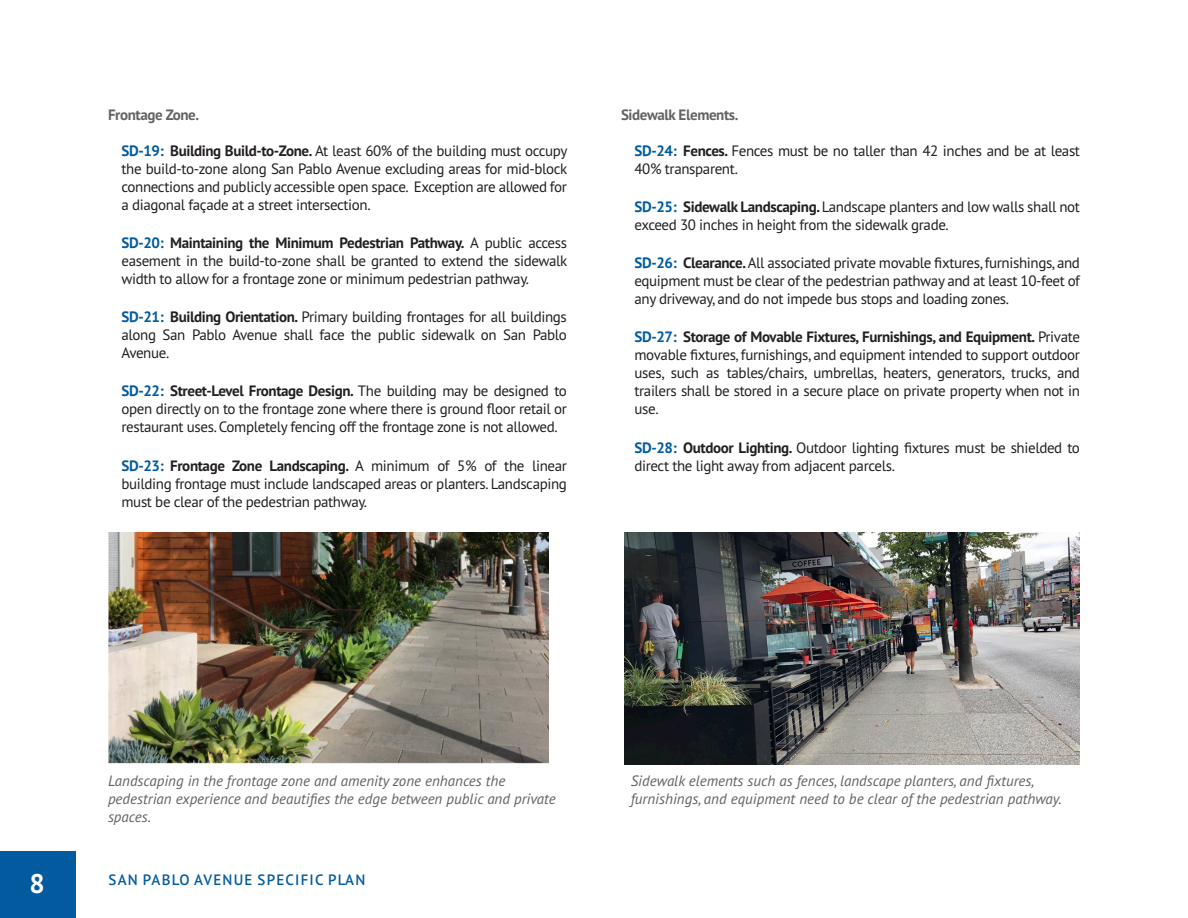
<style>
.page{position:relative;width:1188px;height:918px;background:#fff}
.page>*{position:absolute;margin:0;border:0;box-sizing:border-box;transform-origin:0 0}
.t1{font:700 27px "PT Sans Pro";color:#fff}
.t2{font:15px/18px "PT Sans Pro";letter-spacing:-.025em;color:#231f20;text-align:justify}
.Italic_Captions{font:italic 15px/18px "PT Sans Pro";color:#636366}
.Design_Guidelines_Bo{font:700 15px "PT Sans Pro";letter-spacing:-.025em;color:#636366}
.t3{font:600 15px "PT Sans Pro";letter-spacing:.08em;color:#015b9e}
.s1{font-weight:700;color:#015b9e}
.s2{font-weight:700}
</style>
<div class="page">
<div style="left:0;top:851px;width:76px;height:67px;background:#015b9e"></div>
<img style="left:108px;top:532px;width:441px;height:232px">
<img style="left:624px;top:532px;width:456px;height:233px">
<p class="Design_Guidelines_Bo" style="left:108px;top:104px;width:93px">Frontage Zone.</p>
<p class="t2" style="left:122px;top:141px;width:448px"><span class="s1">SD-19:</span> <span class="s2">Building Build-to-Zone.</span> At least 60% of the building must occupy the build-to-zone along San Pablo Avenue excluding areas for mid-block connections and publicly accessible open space. Exception are allowed for a diagonal façade at a street intersection.</p>
<p class="t2" style="left:122px;top:233px;width:447px"><span class="s1">SD-20:</span> <span class="s2">Maintaining the Minimum Pedestrian Pathway.</span> A public access easement in the build-to-zone shall be granted to extend the sidewalk width to allow for a frontage zone or minimum pedestrian pathway.</p>
<p class="t2" style="left:122px;top:307px;width:447px"><span class="s1">SD-21:</span> <span class="s2">Building Orientation.</span> Primary building frontages for all buildings along San Pablo Avenue shall face the public sidewalk on San Pablo Avenue.</p>
<p class="t2" style="left:122px;top:382px;width:447px"><span class="s1">SD-22:</span> <span class="s2">Street-Level Frontage Design.</span> The building may be designed to open directly on to the frontage zone where there is ground floor retail or restaurant uses. Completely fencing off the frontage zone is not allowed.</p>
<p class="t2" style="left:122px;top:456px;width:447px"><span class="s1">SD-23:</span> <span class="s2">Frontage Zone Landscaping.</span> A minimum of 5% of the linear building frontage must include landscaped areas or planters. Landscaping must be clear of the pedestrian pathway.</p>
<p class="Design_Guidelines_Bo" style="left:621px;top:104px;width:119px">Sidewalk Elements.</p>
<p class="t2" style="left:634px;top:141px;width:447px"><span class="s1">SD-24:</span> <span class="s2">Fences.</span> Fences must be no taller than 42 inches and be at least<br>40% transparent.</p>
<p class="t2" style="left:634px;top:197px;width:447px"><span class="s1">SD-25:</span> <span class="s2">Sidewalk Landscaping.</span> Landscape planters and low walls shall not exceed 30 inches in height from the sidewalk grade.</p>
<p class="t2" style="left:634px;top:253px;width:447px"><span class="s1">SD-26:</span> <span class="s2">Clearance.</span> All associated private movable fixtures, furnishings, and equipment must be clear of the pedestrian pathway and at least 10-feet of any driveway, and do not impede bus stops and loading zones.</p>
<p class="t2" style="left:634px;top:328px;width:447px"><span class="s1">SD-27:</span> <span class="s2">Storage of Movable Fixtures, Furnishings, and Equipment.</span> Private movable fixtures, furnishings, and equipment intended to support outdoor uses, such as tables/chairs, umbrellas, heaters, generators, trucks, and trailers shall be stored in a secure place on private property when not in use.</p>
<p class="t2" style="left:634px;top:438px;width:447px"><span class="s1">SD-28:</span> <span class="s2">Outdoor Lighting.</span> Outdoor lighting fixtures must be shielded to direct the light away from adjacent parcels.</p>
<h1 class="t1" style="left:29px;top:866px;width:17px">8</h1>
<p class="Italic_Captions" style="left:108px;top:772px;width:449px">Landscaping in the frontage zone and amenity zone enhances the pedestrian experience and beautifies the edge between public and private spaces.</p>
<p class="Italic_Captions" style="left:631px;top:772px;width:432px">Sidewalk elements such as fences, landscape planters, and fixtures, furnishings, and equipment need to be clear of the pedestrian pathway.</p>
<p class="t3" style="left:109px;top:870px;width:258px">SAN PABLO AVENUE SPECIFIC PLAN</p>
</div>
